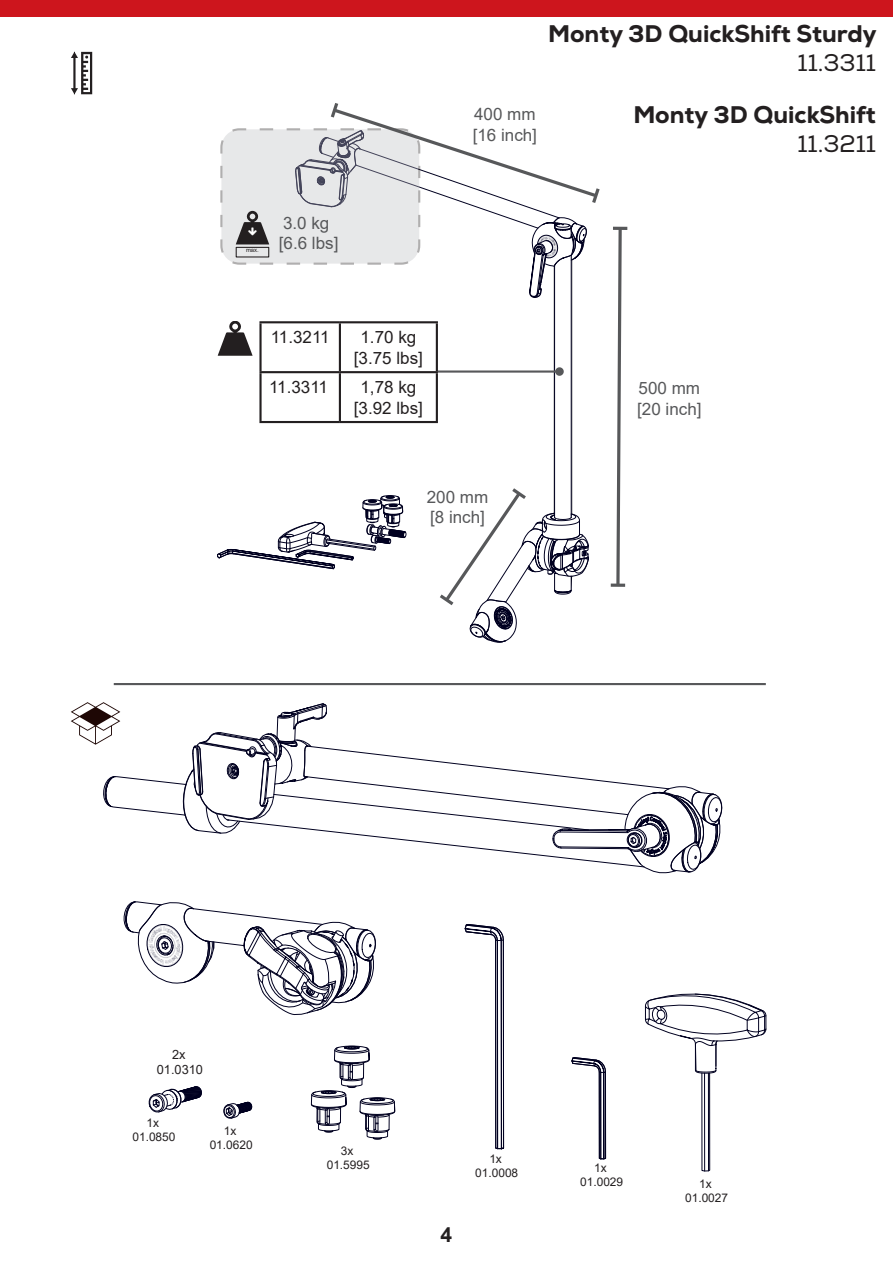
<style>
.page{position:relative;width:893px;height:1263px;background:#fff}
.page>*{position:absolute;margin:0;border:0;box-sizing:border-box;transform-origin:0 0}
.t1{font:800 24px "Nexa";color:#231f20}
.t2{font:24px "Nexa";color:#231f20}
.t3{font:700 21px "Arial";color:#231f20}
.t4{font:17.1px/20.4px "Arial";color:#57585a}
.t5{font:17.1px/20.4px "Arial";color:#231f20;text-align:center}
.t6{font:12.75px/15.3px "Arial";color:#231f20;text-align:center}
.t7{font:11.85px/14.2px "Arial";color:#231f20;text-align:center}
.t8{font:6px "Arial";color:#231f20}
</style>
<div class="page">
<div style="left:0;top:0;width:893px;height:17px;background:#cd151d"></div>
<svg style="left:71px;top:683px;width:696px;height:489px"></svg>
<svg style="left:71px;top:52px;width:21px;height:42px"></svg>
<svg style="left:217px;top:103px;width:411px;height:540px"></svg>
<p class="t8" style="left:246px;top:246px;width:14px">max.</p>
<h3 class="t4" style="left:279px;top:213px;width:61px">3.0 kg [6.6 lbs]</h3>
<h3 class="t4" style="left:473px;top:104px;width:66px">400 mm [16 inch]</h3>
<p class="t1" style="left:548px;top:19px;width:330px">Monty 3D QuickShift Sturdy</p>
<p class="t2" style="left:797px;top:48px;width:80px">11.3311</p>
<p class="t1" style="left:633px;top:99px;width:244px">Monty 3D QuickShift</p>
<p class="t2" style="left:797px;top:129px;width:80px">11.3211</p>
<h3 class="t5" style="left:271px;top:327px;width:61px">11.3211</h3>
<h3 class="t5" style="left:354px;top:327px;width:71px">1.70 kg [3.75 lbs]</h3>
<h3 class="t5" style="left:269px;top:377px;width:61px">11.3311</h3>
<h3 class="t5" style="left:354px;top:377px;width:71px">1,78 kg [3.92 lbs]</h3>
<h3 class="t4" style="left:427px;top:486px;width:63px">200 mm [8 inch]</h3>
<h3 class="t4" style="left:637px;top:378px;width:66px">500 mm [20 inch]</h3>
<p class="t6" style="left:157px;top:1046px;width:48px">2x<br>01.0310</p>
<p class="t7" style="left:132px;top:1115px;width:45px">1x<br>01.0850</p>
<p class="t7" style="left:210px;top:1123px;width:45px">1x<br>01.0620</p>
<p class="t7" style="left:327px;top:1143px;width:45px">3x<br>01.5995</p>
<p class="t7" style="left:475px;top:1151px;width:45px">1x<br>01.0008</p>
<p class="t7" style="left:580px;top:1160px;width:45px">1x<br>01.0029</p>
<h2 class="t3" style="left:441px;top:1219px;width:28px">4<sup>4</sup></h2>
<p class="t7" style="left:685px;top:1176px;width:45px">1x<br>01.0027</p>
</div>
